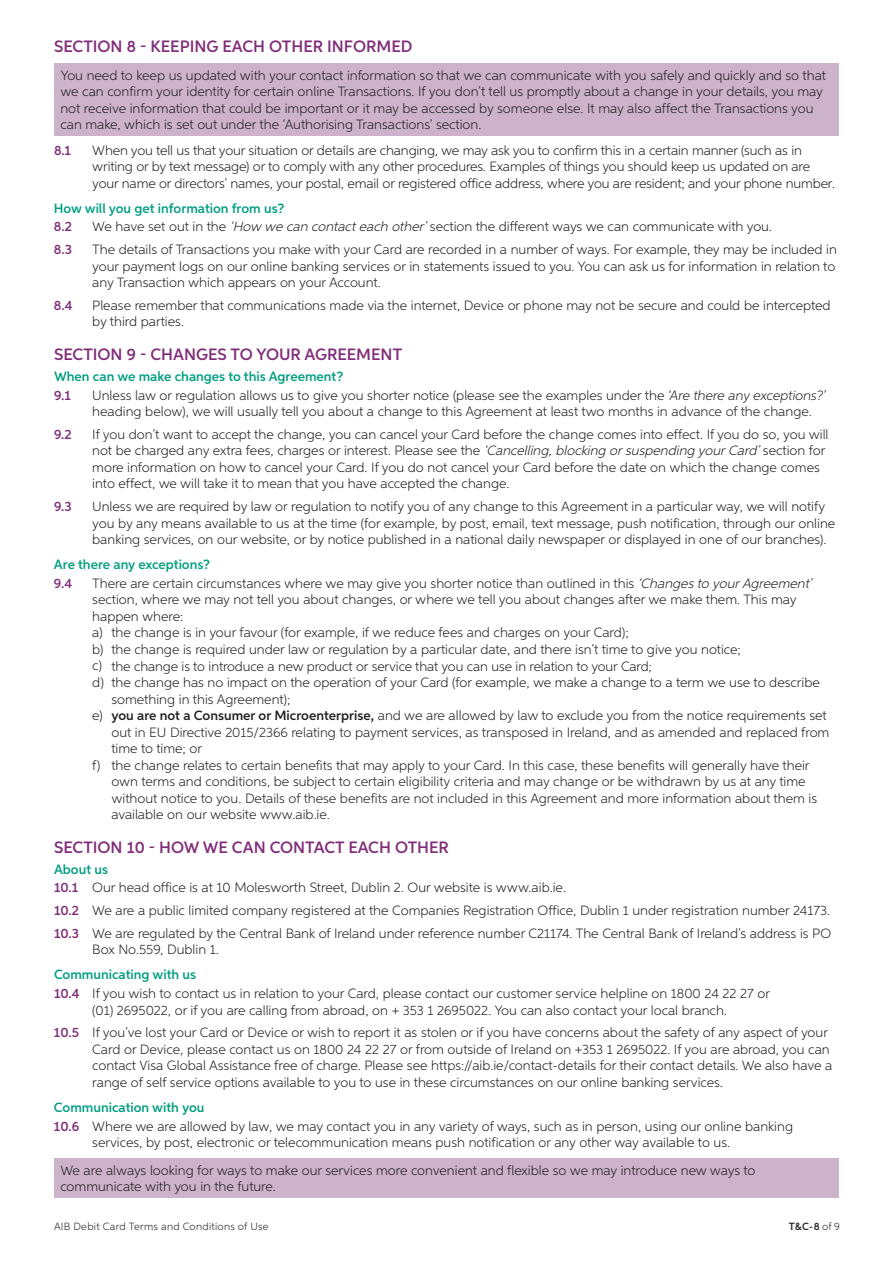
<style>
.page{position:relative;width:893px;height:1263px;background:#fff}
.page>*{position:absolute;margin:0;border:0;box-sizing:border-box;transform-origin:0 0}
.t1{font:600 16.5px "Aspira";color:#812e7a}
.t2{font:300 13.5px/16.5px "Aspira";color:#231f20}
.t3{font:600 13.5px/18.6px "Aspira";color:#009e7f}
.t4{font:600 13.5px "Aspira";color:#812e7a}
.t5{font:300 10.5px "Aspira";letter-spacing:.025em;color:#231f20}
.t6{font:600 10.5px "Aspira";color:#231f20}
.s1{color:#812e7a}
.s2{font-style:italic}
.s3{font-weight:600}
.s4{font-weight:600;color:#009e7f}
.s5{font-weight:600;color:#812e7a}
.s6{font-weight:300;color:#231f20}
.s7{font-weight:300}
</style>
<div class="page">
<div style="left:54px;top:63px;width:785px;height:73px;background:#ccb3ca"></div>
<div style="left:54px;top:1158px;width:785px;height:39px;background:#ccb3ca"></div>
<p class="t1" style="left:54px;top:36px;width:360px">SECTION 8 - KEEPING EACH OTHER INFORMED</p>
<p class="t2" style="left:60px;top:66px;width:767px">You need to keep us updated with your contact information so that we can communicate with you safely and quickly and so that we can confirm your identity for certain online Transactions. If you don’t tell us promptly about a change in your details, you may not receive information that could be important or it may be accessed by someone else. It may also affect the Transactions you can make, which is set out under the ‘Authorising Transactions’ section.</p>
<p class="t4" style="left:54px;top:142px;width:19px">8.1</p>
<p class="t2" style="left:92px;top:141px;width:744px">When you tell us that your situation or details are changing, we may ask you to confirm this in a certain manner (such as in writing or by text message) or to comply with any other procedures. Examples of things you should keep us updated on are your name or directors’ names, your postal, email or registered office address, where you are resident; and your phone number.</p>
<p class="t3" style="left:54px;top:199px;width:232px">How will you get information from us?<br><span class="s1">8.2</span></p>
<p class="t2" style="left:92px;top:218px;width:681px">We have set out in the <span class="s2">‘How we can contacteach other’</span>section the different ways we can communicate with you.</p>
<p class="t4" style="left:54px;top:241px;width:20px">8.3</p>
<p class="t2" style="left:92px;top:241px;width:746px">The details of Transactions you make with your Card are recorded in a number of ways. For example, they may be included in your payment logs on our online banking services or in statements issued to you. You can ask us for information in relation to any Transaction which appears on your Account.</p>
<p class="t4" style="left:54px;top:297px;width:20px">8.4</p>
<p class="t2" style="left:92px;top:297px;width:740px">Please remember that communications made via the internet, Device or phone may not be secure and could be intercepted by third parties.</p>
<p class="t1" style="left:54px;top:344px;width:350px">SECTION 9 - CHANGES TO YOUR AGREEMENT</p>
<p class="t3" style="left:54px;top:367px;width:291px">When can we make changes to this Agreement?<br><span class="s1">9.1</span></p>
<p class="t2" style="left:92px;top:386px;width:735px">Unless law or regulation allows us to give you shorter notice (please see the examples under the <span class="s2">‘Are there any exceptions?’ </span>heading below), we will usually tell you about a change to this Agreement at least two months in advance of the change.</p>
<p class="t4" style="left:54px;top:426px;width:19px">9.2</p>
<p class="t2" style="left:92px;top:426px;width:738px">If you don’t want to accept the change, you can cancel your Card before the change comes into effect. If you do so, you will not be charged any extra fees, charges or interest. Please see the <span class="s2">‘Cancelling,blocking orsuspending yourCard’</span>section for more information on how to cancel your Card. If you do not cancel your Card before the date on which the change comes into effect, we will take it to mean that you have accepted the change.</p>
<p class="t4" style="left:54px;top:498px;width:19px">9.3</p>
<p class="t2" style="left:92px;top:498px;width:744px">Unless we are required by law or regulation to notify you of any change to this Agreement in a particular way, we will notify you by any means available to us at the time (for example, by post, email, text message, push notification, through our online banking services, on our website, or by notice published in a national daily newspaper or displayed in one of our branches).</p>
<p class="t3" style="left:54px;top:555px;width:158px">Are there any exceptions?<br><span class="s1">9.4</span></p>
<p class="t2" style="left:92px;top:575px;width:724px">There are certain circumstances where we may give you shorter notice than outlined in this <span class="s2">‘Changesto yourAgreement’</span></p>
<p class="t2" style="left:92px;top:591px;width:706px">section, where we may not tell you about changes, or where we tell you about changes after we make them. This may</p>
<p class="t2" style="left:92px;top:608px;width:92px">happen where:</p>
<p class="t2" style="left:92px;top:624px;width:538px">a) the change is in your favour (for example, if we reduce fees and charges on your Card);</p>
<p class="t2" style="left:92px;top:641px;width:650px">b) the change is required under law or regulation by a particular date, and there isn’t time to give you notice;</p>
<p class="t2" style="left:92px;top:657px;width:561px">c) the change is to introduce a new product or service that you can use in relation to your Card;</p>
<p class="t2" style="left:92px;top:674px;width:729px">d) the change has no impact on the operation of your Card (for example, we make a change to a term we use to describe</p>
<p class="t2" style="left:111px;top:690px;width:181px">something in this Agreement);</p>
<p class="t2" style="left:92px;top:707px;width:736px">e) <span class="s3">you are not a Consumer or Microenterprise,</span> and we are allowed by law to exclude you from the notice requirements set</p>
<p class="t2" style="left:111px;top:723px;width:719px">out in EU Directive 2015/2366 relating to payment services, as transposed in Ireland, and as amended and replaced from</p>
<p class="t2" style="left:111px;top:740px;width:92px">time to time; or</p>
<p class="t2" style="left:92px;top:756px;width:719px">f) the change relates to certain benefits that may apply to your Card. In this case, these benefits will generally have their</p>
<p class="t2" style="left:111px;top:773px;width:696px">own terms and conditions, be subject to certain eligibility criteria and may change or be withdrawn by us at any time</p>
<p class="t2" style="left:111px;top:789px;width:707px">without notice to you. Details of these benefits are not included in this Agreement and more information about them is</p>
<p class="t2" style="left:111px;top:806px;width:220px">available on our website www.aib.ie.</p>
<p class="t1" style="left:54px;top:837px;width:396px">SECTION 10 - HOW WE CAN CONTACT EACH OTHER</p>
<p class="t2" style="left:54px;top:859px;width:513px;line-height:18.6px"><span class="s4">About us<br></span><span class="s5">10.1</span> Our head office is at 10 Molesworth Street, Dublin 2. Our website is www.aib.ie.</p>
<p class="t2" style="left:54px;top:899px;width:779px;line-height:23px"><span class="s5">10.2</span> We are a public limited company registered at the Companies Registration Office, Dublin 1 under registration number 24173.<br><span class="s5">10.3</span> We are regulated by the Central Bank of Ireland under reference number C21174. The Central Bank of Ireland’s address is PO</p>
<p class="t3" style="left:54px;top:937px;width:166px;line-height:25px;text-indent:38px"><span class="s6">Box No.559, Dublin 1.<br></span>Communicating with us</p>
<p class="t2" style="left:54px;top:985px;width:718px;text-align:center"><span class="s5">10.4</span> If you wish to contact us in relation to your Card, please contact our customer service helpline on 1800 24 22 27 or (01) 2695022, or if you are calling from abroad, on + 353 1 2695022. You can also contact your local branch.</p>
<p class="t2" style="left:92px;top:1024px;width:741px;text-indent:-38px"><span class="s5">10.5</span> If you’ve lost your Card or Device or wish to report it as stolen or if you have concerns about the safety of any aspect of your Card or Device, please contact us on 1800 24 22 27 or from outside of Ireland on +353 1 2695022. If you are abroad, you can contact Visa Global Assistance free of charge. Please see https://aib.ie/contact-details for their contact details. We also have a range of self service options available to you to use in these circumstances on our online banking services.</p>
<p class="t2" style="left:54px;top:1098px;width:741px;line-height:18.6px"><span class="s4">Communication with you<br></span><span class="s5">10.6</span> Where we are allowed by law, we may contact you in any variety of ways, such as in person, using our online banking</p>
<p class="t2" style="left:60px;top:1128px;width:697px;line-height:27.5px;text-align:center">services, by post, electronic or telecommunication means push notification or any other way available to us.<br>We are always looking for ways to make our services more convenient and flexible so we may introduce new ways to</p>
<p class="t2" style="left:60px;top:1178px;width:217px">communicate with you in the future.</p>
<p class="t5" style="left:54px;top:1220px;width:216px">AIB Debit Card Terms and Conditions of Use</p>
<p class="t6" style="left:789px;top:1220px;width:53px">T&amp;C-8 <span class="s7">of 9</span></p>
</div>
